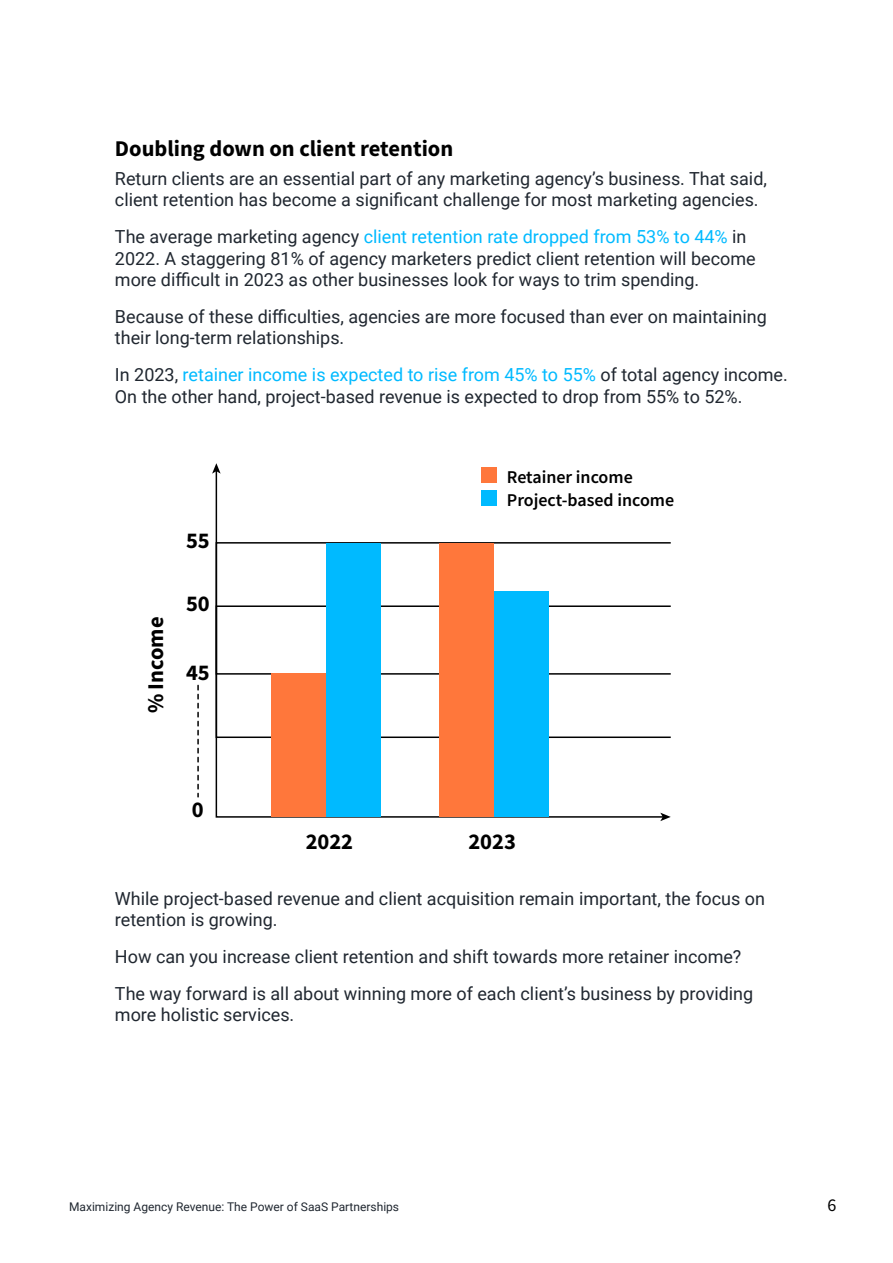
<style>
.page{position:relative;width:893px;height:1263px;background:#fff}
.page>*{position:absolute;margin:0;border:0;box-sizing:border-box;transform-origin:0 0}
.t1{font:700 22.5px "Source Sans Pro";color:#000}
.t2{font:18px/21.6px "Roboto";color:#202730}
.t3{font:600 18px/23.2px "Source Sans Pro";color:#000}
.t4{font:18px "Source Sans Pro";color:#000}
.t5{font:12px "Roboto";color:#202730}
.s1{color:#00baff}
</style>
<div class="page">
<svg style="left:215px;top:474px;width:446px;height:344px"></svg>
<svg style="left:660px;top:813px;width:11px;height:8px"></svg>
<svg style="left:212px;top:463px;width:9px;height:11px"></svg>
<div style="left:216px;top:542px;width:455px;height:196px;border:2px solid #000"></div>
<div style="left:216px;top:605px;width:455px;height:70px;border:2px solid #000"></div>
<div style="left:272px;top:673px;width:54px;height:143px;background:#ff773b"></div>
<div style="left:326px;top:543px;width:55px;height:273px;background:#00baff"></div>
<div style="left:439px;top:543px;width:55px;height:273px;background:#ff773b"></div>
<div style="left:494px;top:591px;width:55px;height:225px;background:#00baff"></div>
<div style="left:481px;top:467px;width:16px;height:16px;background:#ff773b"></div>
<div style="left:481px;top:490px;width:16px;height:16px;background:#00baff"></div>
<svg style="left:197px;top:685px;width:2px;height:112px"></svg>
<p class="t1" style="left:115px;top:139px;width:340px">Doubling down on client retention</p>
<p class="t2" style="left:115px;top:169px;width:654px">Return clients are an essential part of any marketing agencyís business. That said, client retention has become a significant challenge for most marketing agencies.</p>
<p class="t2" style="left:115px;top:227px;width:642px">The average marketing agency <span class="s1">client retention rate dropped from 53% to 44%</span> in<br>2022. A staggering 81% of agency marketers predict client retention will become more difficult in 2023 as other businesses look for ways to trim spending.</p>
<p class="t2" style="left:115px;top:305px;width:653px">Because of these difficulties, agencies are more focused than ever on maintaining their long-term relationships.</p>
<p class="t2" style="left:115px;top:365px;width:674px">In 2023, <span class="s1">retainer income is expected to rise from 45% to 55%</span> of total agency income.<br>On the other hand, project-based revenue is expected to drop from 55% to 52%.</p>
<p class="t1" style="left:147px;top:713px;width:98px;rotate:-90deg">% Income</p>
<p class="t1" style="left:186px;top:532px;width:25px">55</p>
<p class="t1" style="left:186px;top:594px;width:25px">50</p>
<p class="t1" style="left:186px;top:663px;width:25px">45</p>
<p class="t1" style="left:192px;top:801px;width:13px">0</p>
<p class="t1" style="left:306px;top:833px;width:49px">2022</p>
<p class="t3" style="left:507px;top:467px;width:169px">Retainer income<br>Project-based income</p>
<p class="t1" style="left:468px;top:833px;width:49px">2023</p>
<p class="t2" style="left:115px;top:889px;width:652px">While project-based revenue and client acquisition remain important, the focus on retention is growing.</p>
<p class="t2" style="left:115px;top:940px;width:640px;line-height:36.6px">How can you increase client retention and shift towards more retainer income?<br>The way forward is all about winning more of each clientís business by providing</p>
<p class="t2" style="left:115px;top:1005px;width:181px">more holistic services.</p>
<p class="t5" style="left:69px;top:1201px;width:332px">Maximizing Agency Revenue: The Power of SaaS Partnerships</p>
<p class="t4" style="left:828px;top:1194px;width:10px">6</p>
</div>
